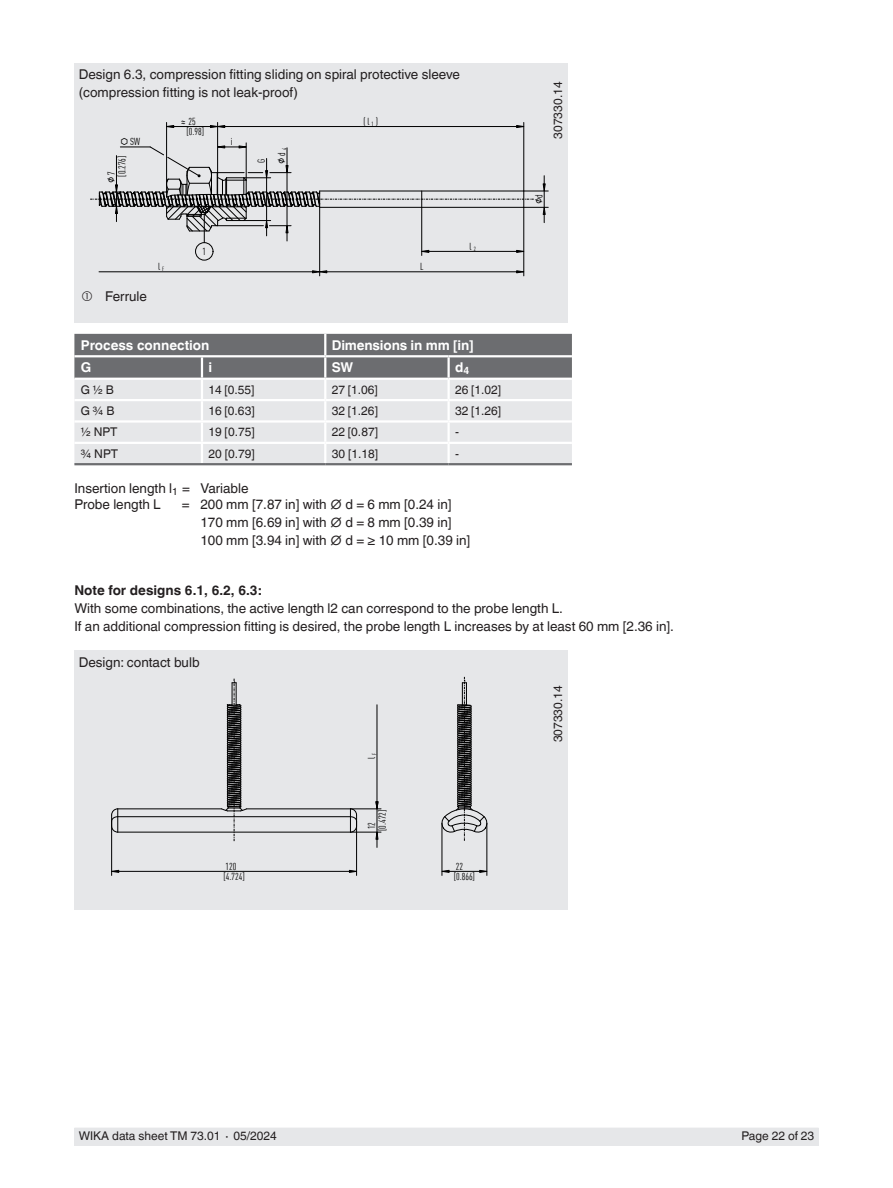
<style>
.page{position:relative;width:893px;height:1188px;background:#fff}
.page>*{position:absolute;margin:0;border:0;box-sizing:border-box;transform-origin:0 0}
.t1{font:13.5px/18px "Helvetica World";color:#231f20}
.t2{font:700 13.5px "Helvetica World";letter-spacing:-.005em;color:#fff}
.t3{font:700 13.5px "Helvetica World";color:#231f20}
.t4{font:12px "Helvetica World";color:#231f20}
.t5{font:10.05px/10.6px "DIN Cond";color:#000}
</style>
<div class="page">
<div style="left:74px;top:1128px;width:745px;height:17px;background:#e6e7e9"></div>
<div style="left:74px;top:64px;width:494px;height:259px;background:#e6e7e9"></div>
<svg style="left:516px;top:250px;width:7px;height:3px"></svg>
<svg style="left:422px;top:250px;width:8px;height:3px"></svg>
<svg style="left:516px;top:270px;width:7px;height:4px"></svg>
<svg style="left:516px;top:125px;width:7px;height:3px"></svg>
<svg style="left:312px;top:270px;width:16px;height:4px"></svg>
<svg style="left:167px;top:125px;width:7px;height:3px"></svg>
<svg style="left:210px;top:125px;width:15px;height:3px"></svg>
<hr style="left:166px;top:122px;width:1px;height:60px;background:#000">
<hr style="left:217px;top:122px;width:1px;height:51px;background:#000">
<hr style="left:99px;top:272px;width:213px;height:1px;background:#000">
<hr style="left:327px;top:272px;width:190px;height:1px;background:#000">
<hr style="left:246px;top:143px;width:1px;height:37px;background:#000">
<hr style="left:429px;top:251px;width:88px;height:1px;background:#000">
<hr style="left:319px;top:207px;width:1px;height:69px;background:#000">
<hr style="left:174px;top:126px;width:36px;height:1px;background:#000">
<hr style="left:225px;top:126px;width:292px;height:1px;background:#000">
<hr style="left:421px;top:191px;width:1px;height:64px;background:#000">
<hr style="left:523px;top:207px;width:1px;height:69px;background:#000">
<hr style="left:523px;top:122px;width:1px;height:69px;background:#000">
<svg style="left:90px;top:145px;width:458px;height:96px"></svg>
<div style="left:195px;top:242px;width:18px;height:18px;border:1px solid #000;border-radius:50%"></div>
<hr style="left:204px;top:212px;width:1px;height:31px;background:#000">
<svg style="left:74px;top:334px;width:498px;height:129px;background:#c1c2c4"></svg>
<hr style="left:449px;top:442px;width:123px;height:2px;background:#fff">
<hr style="left:447px;top:444px;width:3px;height:19px;background:#fff">
<hr style="left:74px;top:463px;width:128px;height:2px;background:#6c6d70">
<hr style="left:202px;top:463px;width:123px;height:2px;background:#6c6d70">
<hr style="left:325px;top:463px;width:124px;height:2px;background:#6c6d70">
<hr style="left:449px;top:463px;width:123px;height:2px;background:#6c6d70">
<div style="left:74px;top:650px;width:494px;height:259px;background:#e6e7e9"></div>
<svg style="left:112px;top:870px;width:8px;height:3px"></svg>
<svg style="left:349px;top:870px;width:7px;height:3px"></svg>
<svg style="left:441px;top:870px;width:9px;height:3px"></svg>
<svg style="left:479px;top:870px;width:8px;height:3px"></svg>
<svg style="left:375px;top:831px;width:4px;height:9px"></svg>
<svg style="left:375px;top:801px;width:4px;height:8px"></svg>
<hr style="left:111px;top:821px;width:1px;height:54px;background:#000">
<hr style="left:119px;top:871px;width:230px;height:1px;background:#000">
<hr style="left:350px;top:832px;width:31px;height:1px;background:#000">
<hr style="left:350px;top:809px;width:31px;height:1px;background:#000">
<hr style="left:356px;top:821px;width:1px;height:54px;background:#000">
<hr style="left:377px;top:809px;width:1px;height:38px;background:#000">
<hr style="left:377px;top:705px;width:1px;height:97px;background:#000">
<hr style="left:449px;top:871px;width:31px;height:1px;background:#000">
<hr style="left:442px;top:823px;width:1px;height:52px;background:#000">
<hr style="left:487px;top:823px;width:1px;height:52px;background:#000">
<hr style="left:118px;top:832px;width:232px;height:1px;background:#000">
<hr style="left:118px;top:809px;width:104px;height:1px;background:#000">
<hr style="left:247px;top:809px;width:103px;height:1px;background:#000">
<hr style="left:118px;top:816px;width:232px;height:1px;background:#000">
<svg style="left:111px;top:808px;width:7px;height:25px"></svg>
<svg style="left:350px;top:808px;width:7px;height:25px"></svg>
<svg style="left:441px;top:677px;width:47px;height:164px"></svg>
<svg style="left:221px;top:679px;width:26px;height:162px"></svg>
<p class="t1" style="left:79px;top:65px;width:383px">Design 6.3, compression fitting sliding on spiral protective sleeve (compression fitting is not leak-proof)</p>
<p class="t5" style="left:120px;top:136px;width:21px">⬡ SW</p>
<p class="t5" style="left:106px;top:177px;width:23px;text-indent:-6px;rotate:-90deg">⌀ 7 [0.276]</p>
<p class="t5" style="left:187px;top:116px;width:19px;text-indent:-6px">≈ 25 [0.98]</p>
<p class="t5" style="left:158px;top:261px;width:8px">l <sub>F</sub></p>
<p class="t5" style="left:202px;top:246px;width:5px">1</p>
<p class="t5" style="left:231px;top:136px;width:3px">i</p>
<p class="t5" style="left:251px;top:164px;width:18px;line-height:20.4px;rotate:-90deg">G<br>⌀ d <sub>4</sub></p>
<p class="t5" style="left:363px;top:116px;width:16px">( l <sub>1</sub> )</p>
<p class="t5" style="left:420px;top:261px;width:5px">L</p>
<p class="t5" style="left:470px;top:241px;width:8px">l <sub>2</sub></p>
<p class="t1" style="left:105px;top:287px;width:43px">Ferrule</p>
<p class="t2" style="left:81px;top:337px;width:130px">Process connection</p>
<p class="t2" style="left:332px;top:337px;width:143px">Dimensions in mm [in]</p>
<p class="t2" style="left:81px;top:360px;width:12px">G</p>
<p class="t2" style="left:208px;top:360px;width:5px">i</p>
<p class="t2" style="left:332px;top:360px;width:23px">SW</p>
<p class="t2" style="left:455px;top:360px;width:16px">d<sub>4</sub></p>
<p class="t4" style="left:81px;top:383px;width:35px">G ½ B</p>
<p class="t4" style="left:208px;top:383px;width:48px">14 [0.55]</p>
<p class="t4" style="left:332px;top:383px;width:48px">27 [1.06]</p>
<p class="t4" style="left:455px;top:383px;width:48px">26 [1.02]</p>
<p class="t4" style="left:81px;top:404px;width:35px">G ¾ B</p>
<p class="t4" style="left:208px;top:404px;width:48px">16 [0.63]</p>
<p class="t4" style="left:332px;top:404px;width:48px">32 [1.26]</p>
<p class="t4" style="left:455px;top:404px;width:48px">32 [1.26]</p>
<p class="t4" style="left:81px;top:425px;width:38px">½ NPT</p>
<p class="t4" style="left:208px;top:425px;width:48px">19 [0.75]</p>
<p class="t4" style="left:332px;top:425px;width:48px">22 [0.87]</p>
<p class="t4" style="left:455px;top:425px;width:5px">-</p>
<p class="t4" style="left:81px;top:447px;width:39px">¾ NPT</p>
<p class="t4" style="left:208px;top:447px;width:48px">20 [0.79]</p>
<p class="t4" style="left:332px;top:447px;width:48px">30 [1.18]</p>
<p class="t4" style="left:455px;top:447px;width:5px">-</p>
<p class="t1" style="left:74px;top:480px;width:176px;line-height:16px">Insertion length l<sub>1</sub> = Variable<br>Probe length L</p>
<p class="t1" style="left:200px;top:495px;width:271px;text-indent:-18px">= 200 mm [7.87 in] with ∅ d = 6 mm [0.24 in]<br>170 mm [6.69 in] with ∅ d = 8 mm [0.39 in]<br>100 mm [3.94 in] with ∅ d = ≥ 10 mm [0.39 in]</p>
<p class="t4" style="left:551px;top:139px;width:58px;rotate:-90deg">307330.14</p>
<p class="t5" style="left:533px;top:204px;width:12px;rotate:-90deg">⌀d</p>
<p class="t3" style="left:74px;top:583px;width:189px">Note for designs 6.1, 6.2, 6.3:</p>
<p class="t1" style="left:74px;top:600px;width:601px">With some combinations, the active length l2 can correspond to the probe length L.<br>If an additional compression fitting is desired, the probe length L increases by at least 60 mm [2.36 in].</p>
<p class="t1" style="left:79px;top:653px;width:122px">Design: contact bulb</p>
<p class="t5" style="left:366px;top:759px;width:8px;rotate:-90deg">l <sub>F</sub></p>
<p class="t5" style="left:366px;top:831px;width:23px;rotate:-90deg">12 [0.472]</p>
<p class="t5" style="left:224px;top:861px;width:23px">120 [4.724]</p>
<p class="t5" style="left:454px;top:861px;width:23px">22 [0.866]</p>
<p class="t4" style="left:551px;top:742px;width:58px;rotate:-90deg">307330.14</p>
<p class="t4" style="left:79px;top:1129px;width:200px">WIKA data sheet TM 73.01 ∙ 05/2024</p>
<p class="t4" style="left:741px;top:1129px;width:74px">Page 22 of 23</p>
</div>
